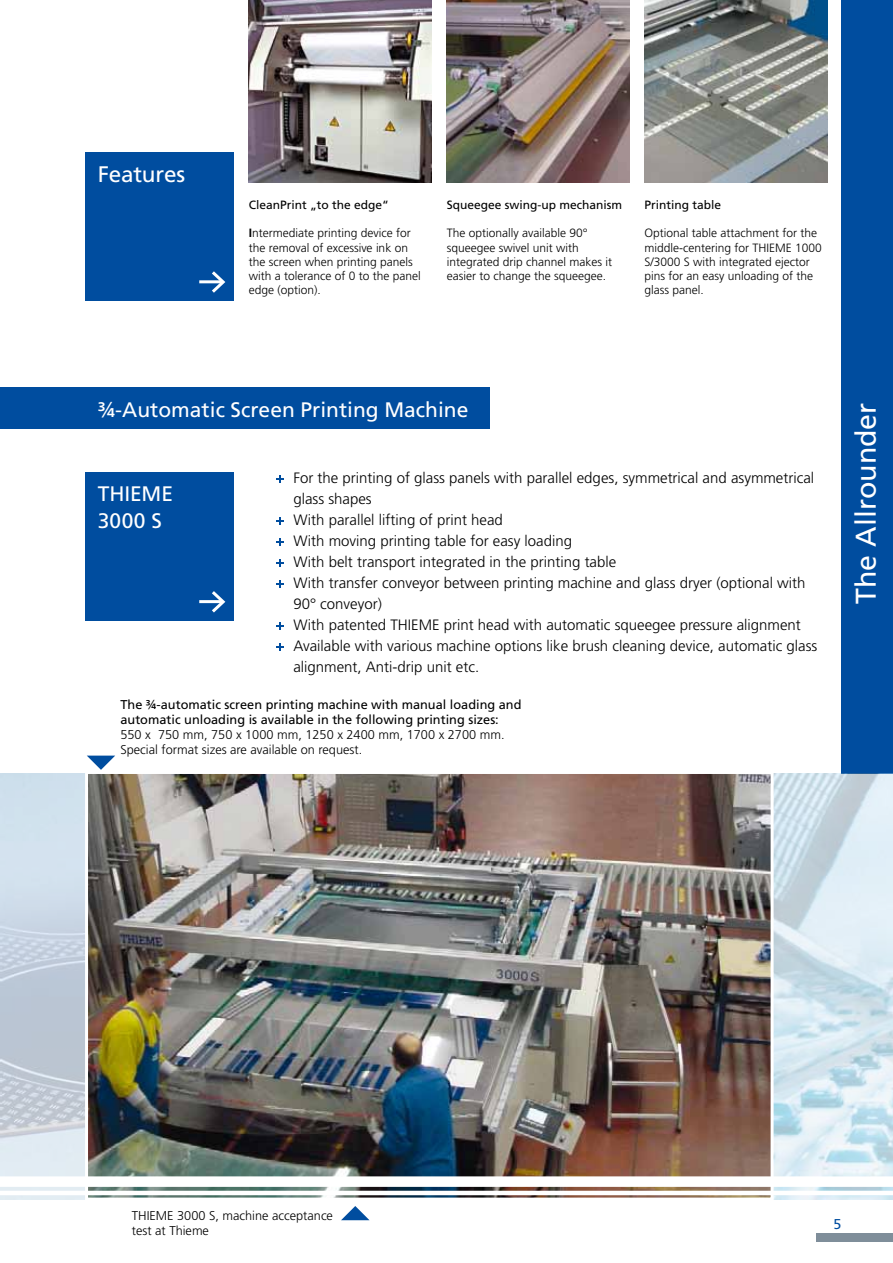
<style>
.page{position:relative;width:893px;height:1263px;background:#fff}
.page>*{position:absolute;margin:0;border:0;box-sizing:border-box;transform-origin:0 0}
.t1{font:28.5px "Frutiger LT Std";color:#fff}
.t2{font:22.5px "Frutiger LT Std";letter-spacing:-.005em;color:#fff}
.t3{font:21px/27px "Frutiger LT Std";color:#fff}
.t4{font:300 15px/21px "Frutiger LT Std";color:#000}
.t5{font:14.25px "Frutiger LT Std";color:#004d9f}
.t6{font:300 12.75px/15px "Frutiger LT Std";color:#000}
.t7{font:12.75px/15px "Frutiger LT Std";color:#000}
.t8{font:300 12px/14.2px "Frutiger LT Std";color:#000}
.t9{font:12px "Frutiger LT Std";color:#000}
.s1{font-weight:700}
</style>
<div class="page">
<div style="left:816px;top:1233px;width:77px;height:9px;background:#7f8e9a"></div>
<div style="left:842px;top:0;width:51px;height:774px;background:#004d9f"></div>
<img style="left:0;top:774px;width:893px;height:425px">
<img style="left:645px;top:0;width:182px;height:183px">
<img style="left:447px;top:0;width:183px;height:183px">
<img style="left:249px;top:0;width:183px;height:183px">
<div style="left:85px;top:152px;width:149px;height:149px;background:#004d9f"></div>
<div style="left:85px;top:472px;width:149px;height:149px;background:#004d9f"></div>
<svg style="left:341px;top:1206px;width:28px;height:14px"></svg>
<img style="left:89px;top:775px;width:681px;height:421px">
<div style="left:85px;top:771px;width:689px;height:429px;border:3px solid #fff"></div>
<svg style="left:87px;top:756px;width:28px;height:14px"></svg>
<div style="left:0;top:1176px;width:893px;height:11px;background:#fff"></div>
<hr style="left:0;top:1191px;width:893px;height:4px;background:#fff">
<div style="left:0;top:387px;width:489px;height:41px;background:#004d9f"></div>
<hr style="left:199px;top:280px;width:23px;height:3px;background:#fff">
<svg style="left:209px;top:271px;width:17px;height:22px"></svg>
<hr style="left:199px;top:600px;width:23px;height:3px;background:#fff">
<svg style="left:209px;top:591px;width:17px;height:22px"></svg>
<svg style="left:276px;top:475px;width:8px;height:7px"></svg>
<svg style="left:276px;top:517px;width:8px;height:7px"></svg>
<svg style="left:276px;top:538px;width:8px;height:7px"></svg>
<svg style="left:276px;top:559px;width:8px;height:7px"></svg>
<svg style="left:276px;top:580px;width:8px;height:7px"></svg>
<svg style="left:276px;top:643px;width:8px;height:8px"></svg>
<svg style="left:276px;top:622px;width:8px;height:8px"></svg>
<h2 class="t2" style="left:98px;top:161px;width:89px">Features</h2>
<p class="t9" style="left:249px;top:198px;width:142px">CleanPrint „to the edge“</p>
<p class="t8" style="left:249px;top:226px;width:174px"><span class="s1">I</span>ntermediate printing device for the removal of excessive ink on the screen when printing panels with a tolerance of 0 to the panel edge (option).</p>
<p class="t9" style="left:447px;top:198px;width:177px">Squeegee swing-up mechanism</p>
<p class="t8" style="left:447px;top:226px;width:167px">The optionally available 90° squeegee swivel unit with integrated drip channel makes it easier to change the squeegee.</p>
<p class="t9" style="left:645px;top:198px;width:78px">Printing table</p>
<p class="t8" style="left:645px;top:226px;width:179px">Optional table attachment for the middle-centering for THIEME 1000<br>S/3000 S with integrated ejector pins for an easy unloading of the glass panel.</p>
<h3 class="t3" style="left:98px;top:396px;width:372px">¾-Automatic Screen Printing Machine</h3>
<h3 class="t3" style="left:98px;top:480px;width:77px">THIEME<br>3000 S</h3>
<p class="t4" style="left:293px;top:468px;width:525px">For the printing of glass panels with parallel edges, symmetrical and asymmetrical glass shapes<br>With parallel lifting of print head<br>With moving printing table for easy loading<br>With belt transport integrated in the printing table<br>With transfer conveyor between printing machine and glass dryer (optional with 90° conveyor)<br>With patented THIEME print head with automatic squeegee pressure alignment Available with various machine options like brush cleaning device, automatic glass alignment, Anti-drip unit etc.</p>
<p class="t7" style="left:120px;top:697px;width:403px">The ¾-automatic screen printing machine with manual loading and automatic unloading is available in the following printing sizes:</p>
<p class="t6" style="left:120px;top:727px;width:386px">550 x 750 mm, 750 x 1000 mm, 1250 x 2400 mm, 1700 x 2700 mm.<br>Special format sizes are available on request.</p>
<h1 class="t1" style="left:849px;top:604px;width:203px;rotate:-90deg">The Allrounder</h1>
<p class="t6" style="left:132px;top:1208px;width:203px">THIEME 3000 S, machine acceptance test at Thieme</p>
<p class="t5" style="left:833px;top:1215px;width:9px">5</p>
</div>
